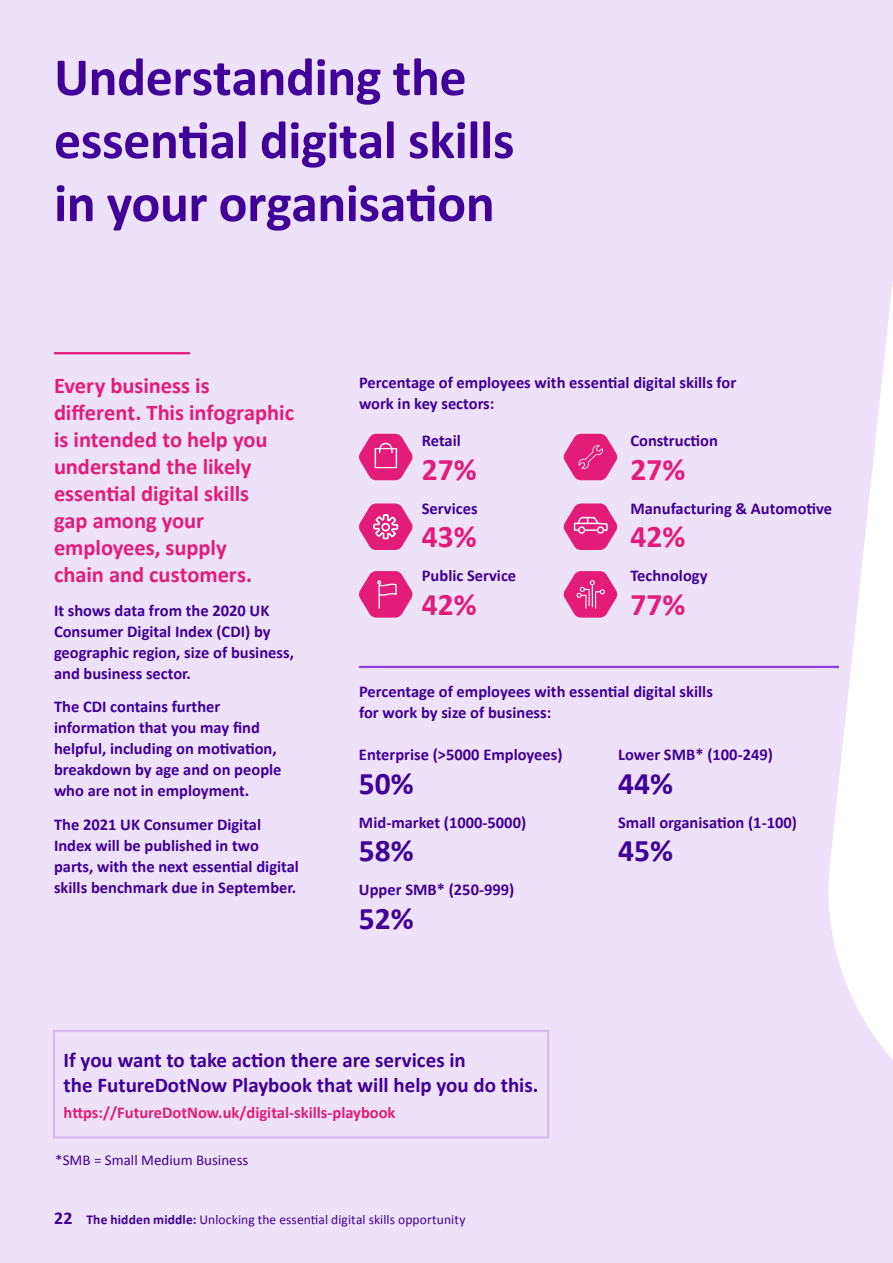
<style>
.page{position:relative;width:893px;height:1263px;background:#ede2f9}
.page>*{position:absolute;margin:0;border:0;box-sizing:border-box;transform-origin:0 0}
.Page_heading_-_01{font:700 54px/63px "Calibri";letter-spacing:-.01em;color:#400099}
.Body_-_white{font:700 31.5px "Calibri";color:#e31c79}
.Body_-_white-2{font:700 31.5px "Calibri";color:#400099}
.Intro_-_pink{font:700 22.5px/27px "Calibri";letter-spacing:-.005em;color:#e31c79}
.Body_-_white-3{font:700 21px/25.5px "Calibri";color:#400099}
.Body_-_white-4{font:700 16.5px/21px "Calibri";color:#400099}
.Body_-_white-5{font:700 16.5px "Calibri";color:#e31c79}
.Body_-_white-6{font:15px "Calibri";color:#400099}
.t1{font:13.5px "Calibri";letter-spacing:.01em;color:#400099}
.s1{font-weight:700;font-size:18px}
.s2{font-weight:700}
</style>
<div class="page">
<svg style="left:820px;top:282px;width:73px;height:777px"></svg>
<div style="left:53px;top:1030px;width:496px;height:108px;border:2px solid #d5bcf0"></div>
<hr style="left:54px;top:352px;width:136px;height:2px;background:#e31c79">
<hr style="left:359px;top:666px;width:480px;height:2px;background:#873fd4">
<svg style="left:359px;top:434px;width:54px;height:46px"></svg>
<svg style="left:359px;top:571px;width:54px;height:47px"></svg>
<svg style="left:563px;top:503px;width:55px;height:47px"></svg>
<svg style="left:359px;top:503px;width:54px;height:47px"></svg>
<svg style="left:563px;top:434px;width:55px;height:46px"></svg>
<svg style="left:563px;top:571px;width:55px;height:47px"></svg>
<p class="Page_heading_-_01" style="left:54px;top:43px;width:462px">Understanding the essential digital skills in your organisation</p>
<p class="Intro_-_pink" style="left:54px;top:371px;width:242px">Every business is different. This infographic is intended to help you understand the likely essential digital skills<br>gap among your employees, supply<br>chain and customers.</p>
<p class="Body_-_white-4" style="left:54px;top:599px;width:241px">It shows data from the 2020 UK<br>Consumer Digital Index (CDI) by geographic region, size of business, and business sector.</p>
<p class="Body_-_white-4" style="left:54px;top:696px;width:229px">The CDI contains further information that you may find helpful, including on motivation, breakdown by age and on people who are not in employment.</p>
<p class="Body_-_white-4" style="left:54px;top:813px;width:246px">The 2021 UK Consumer Digital Index will be published in two parts, with the next essential digital skills benchmark due in September.</p>
<p class="Body_-_white-4" style="left:359px;top:372px;width:379px">Percentage of employees with essential digital skills for work in key sectors:</p>
<p class="Body_-_white-4" style="left:422px;top:429px;width:41px">Retail</p>
<p class="Body_-_white" style="left:422px;top:450px;width:56px">27%</p>
<p class="Body_-_white-4" style="left:422px;top:497px;width:57px">Services</p>
<p class="Body_-_white" style="left:422px;top:517px;width:56px">43%</p>
<p class="Body_-_white-4" style="left:422px;top:564px;width:96px">Public Service</p>
<p class="Body_-_white" style="left:422px;top:585px;width:56px">42%</p>
<p class="Body_-_white-4" style="left:630px;top:429px;width:89px">Construction</p>
<p class="Body_-_white" style="left:630px;top:450px;width:56px">27%</p>
<p class="Body_-_white-4" style="left:630px;top:497px;width:203px">Manufacturing &amp; Automotive</p>
<p class="Body_-_white" style="left:630px;top:517px;width:56px">42%</p>
<p class="Body_-_white-4" style="left:630px;top:564px;width:79px">Technology</p>
<p class="Body_-_white" style="left:630px;top:585px;width:56px">77%</p>
<p class="Body_-_white-4" style="left:359px;top:681px;width:355px">Percentage of employees with essential digital skills for work by size of business:</p>
<p class="Body_-_white-4" style="left:359px;top:743px;width:205px">Enterprise (&gt;5000 Employees)</p>
<p class="Body_-_white-2" style="left:359px;top:764px;width:56px">50%</p>
<p class="Body_-_white-4" style="left:359px;top:811px;width:169px">Mid-market (1000-5000)</p>
<p class="Body_-_white-2" style="left:359px;top:831px;width:56px">58%</p>
<p class="Body_-_white-4" style="left:359px;top:878px;width:157px">Upper SMB* (250-999)</p>
<p class="Body_-_white-2" style="left:359px;top:899px;width:56px">52%</p>
<p class="Body_-_white-4" style="left:618px;top:743px;width:156px">Lower SMB* (100-249)</p>
<p class="Body_-_white-2" style="left:618px;top:764px;width:56px">44%</p>
<p class="Body_-_white-4" style="left:618px;top:811px;width:180px">Small organisation (1-100)</p>
<p class="Body_-_white-2" style="left:618px;top:831px;width:56px">45%</p>
<p class="Body_-_white-3" style="left:64px;top:1046px;width:476px">If you want to take action there are services in<br>the FutureDotNow Playbook that will help you do this.</p>
<p class="Body_-_white-5" style="left:64px;top:1102px;width:333px">https://FutureDotNow.uk/digital-skills-playbook</p>
<p class="Body_-_white-6" style="left:55px;top:1151px;width:195px">*SMB = Small Medium Business</p>
<p class="t1" style="left:54px;top:1211px;width:413px"><span class="s1">22</span> <span class="s2">The hidden middle:</span> Unlocking the essential digital skills opportunity</p>
</div>
